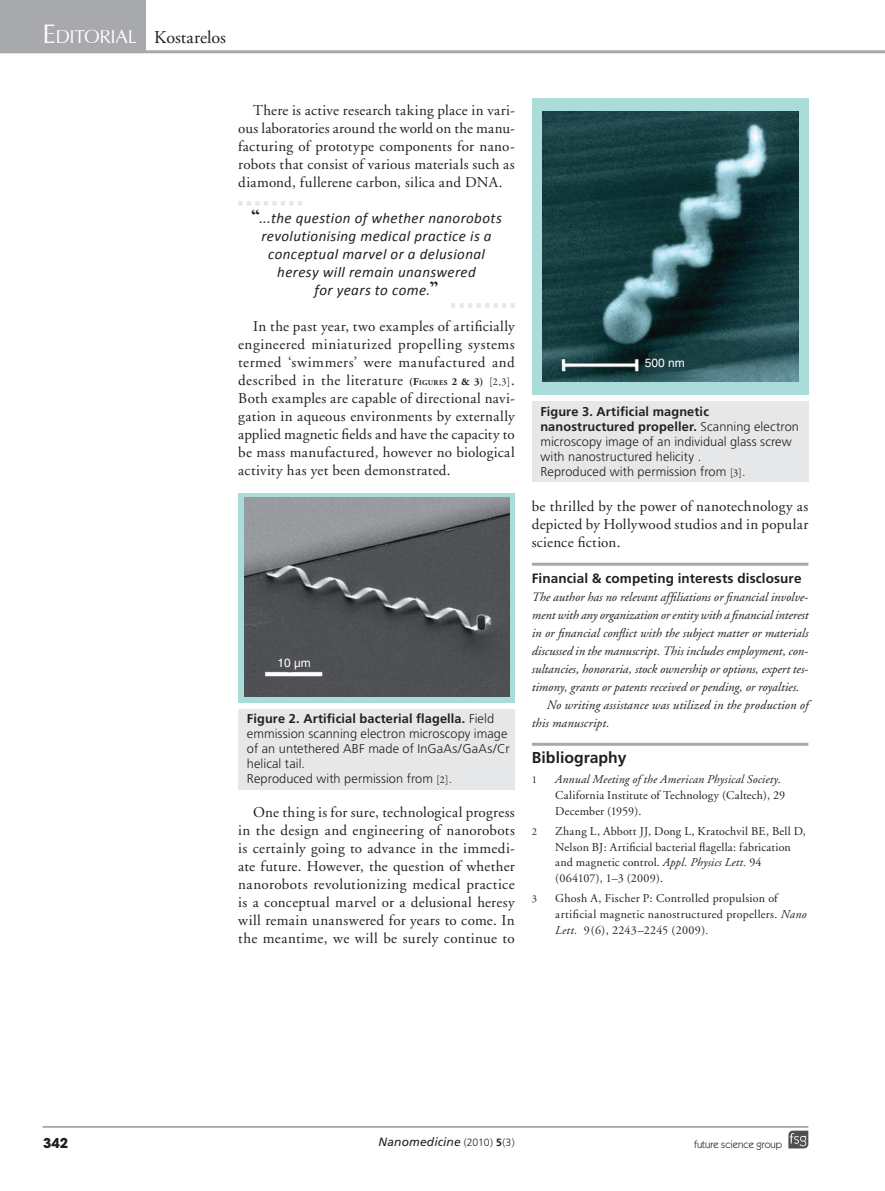
<style>
.page{position:relative;width:885px;height:1191px;background:#fff}
.page>*{position:absolute;margin:0;border:0;box-sizing:border-box;transform-origin:0 0}
.runningarticletype_L{font:29.4px "Iris UPC";letter-spacing:-.01em;color:#fff}
.runningauthor{font:18px "Adobe Garamond";color:#231f20}
.crosshead1{font:700 15.75px "Frutiger";color:#231f20}
.bodyindent{font:15px/18px "Adobe Garamond";letter-spacing:.02em;color:#231f20;text-align:justify}
.pulloutquote{font:italic 15px/18px "Calibri";letter-spacing:.025em;color:#231f20;text-align:center}
.ackhead{font:700 13.5px "Frutiger";letter-spacing:.01em;color:#231f20}
.t1{font:700 13.5px "Avant Garde";color:#231f20}
.figurecaption{font:300 12.75px/15px "Frutiger";letter-spacing:.005em;color:#231f20}
.ackbodyfirst{font:italic 12.75px/18px "Adobe Garamond";color:#231f20;text-align:justify}
.ackbodyindent{font:italic 12.75px/18px "Adobe Garamond";letter-spacing:.01em;color:#231f20}
.reference{font:12px/15.8px "Adobe Garamond";letter-spacing:.02em;color:#231f20}
.t2{font:italic 12px "Frutiger";letter-spacing:.01em;color:#231f20}
.t3{font:12px "Helvetica";color:#fff}
.t4{font:10.5px "Itc Kabel";color:#231f20}
.reference-2{font:10.5px "Adobe Garamond";color:#231f20}
.s1{font-size:42px}
.s2{font-family:"Californian FB";font-weight:700;font-style:normal;font-size:21px}
.s3{font-weight:700;font-size:10.5px}
.s4{font-weight:700;font-size:7.35px}
.s5{font-family:"Garamond Premr Pro";font-size:10.5px}
.s6{font-weight:700}
.s7{font-family:"Garamond Premr Pro";font-weight:400;font-size:10.5px}
.s8{font-style:italic}
.s9{font-weight:300;font-style:normal;font-size:10.5px}
.s10{font-weight:700;font-style:normal;font-size:10.5px}
</style>
<div class="page">
<svg style="left:788px;top:1130px;width:20px;height:18px"></svg>
<hr style="left:42px;top:1126px;width:766px;height:1px;background:#a8a9ad">
<hr style="left:0;top:50px;width:884px;height:3px;background:#a8a9ad">
<div style="left:0;top:0;width:146px;height:51px;background:#a8a9ad"></div>
<svg style="left:238px;top:201px;width:64px;height:5px"></svg>
<svg style="left:451px;top:303px;width:63px;height:5px"></svg>
<div style="left:238px;top:709px;width:276px;height:80px;background:#e6e7e9"></div>
<div style="left:531px;top:401px;width:277px;height:81px;background:#e6e7e9"></div>
<svg style="left:238px;top:493px;width:276px;height:209px;background:#9fcbc9"></svg>
<img style="left:245px;top:497px;width:264px;height:199px">
<div style="left:531px;top:98px;width:277px;height:296px;background:#aadcd9"></div>
<img style="left:542px;top:112px;width:256px;height:269px">
<hr style="left:531px;top:563px;width:277px;height:3px;background:#a8a9ad">
<hr style="left:531px;top:743px;width:277px;height:3px;background:#a8a9ad">
<p class="runningarticletype_L" style="left:43px;top:14px;width:96px"><span class="s1">E</span>ditorial</p>
<p class="runningauthor" style="left:154px;top:27px;width:73px">Kostarelos</p>
<p class="bodyindent" style="left:238px;top:101px;width:278px;text-indent:15px">There is active research taking place in vari&shy;ous laboratories around the world on the manu&shy;facturing of prototype components for nano&shy;robots that consist of various materials such as diamond, fullerene carbon, silica and DNA.</p>
<p class="pulloutquote" style="left:251px;top:208px;width:252px"><span class="s2">“</span>...the question of whether nanorobots revolutionising medical practice is a conceptual marvel or a delusional heresy will remain unanswered<br>for years to come.<span class="s2">”</span></p>
<p class="bodyindent" style="left:238px;top:317px;width:278px;text-indent:15px">In the past year, two examples of artificially engineered miniaturized propelling systems termed ‘swimmers’ were manufactured and described in the literature <span class="s3">(F</span><span class="s4">IGURES</span> <span class="s3">2 &amp; 3)</span> <span class="s5">[2,3]</span>.<br>Both examples are capable of directional navi&shy;gation in aqueous environments by externally applied magnetic fields and have the capacity to be mass manufactured, however no biological activity has yet been demonstrated.</p>
<p class="t3" style="left:277px;top:656px;width:35px">10 µm</p>
<p class="figurecaption" style="left:247px;top:711px;width:264px"><span class="s6">Figure 2. Artificial bacterial flagella.</span> Field emmission scanning electron microscopy image of an untethered ABF made of InGaAs/GaAs/Cr helical tail.<br>Reproduced with permission from <span class="s7">[2]</span>.</p>
<p class="bodyindent" style="left:238px;top:803px;width:278px;text-indent:15px">One thing is for sure, technological progress in the design and engineering of nanorobots is certainly going to advance in the immedi&shy;ate future. However, the question of whether nanorobots revolutionizing medical practice is a conceptual marvel or a delusional heresy will remain unanswered for years to come. In the meantime, we will be surely continue to</p>
<p class="t3" style="left:644px;top:356px;width:42px">500 nm</p>
<p class="figurecaption" style="left:540px;top:404px;width:260px"><span class="s6">Figure 3. Artificial magnetic nanostructured propeller.</span> Scanning electron microscopy image of an individual glass screw with nanostructured helicity .<br>Reproduced with permission from <span class="s7">[3]</span>.</p>
<p class="bodyindent" style="left:531px;top:497px;width:278px">be thrilled by the power of nanotechnology as depicted by Hollywood studios and in popular science fiction.</p>
<p class="ackhead" style="left:531px;top:570px;width:271px">Financial &amp; competing interests disclosure</p>
<p class="ackbodyfirst" style="left:531px;top:588px;width:278px">The author has no relevant affiliations or financial involve&shy;ment with any organization or entity with a financial interest in or financial conflict with the subject matter or materials discussed in the manuscript. This includes employment, con&shy;sultancies, honoraria, stock ownership or options, expert tes&shy;timony, grants or patents received or pending, or royalties.</p>
<p class="ackbodyindent" style="left:531px;top:696px;width:278px;text-indent:15px">No writing assistance was utilized in the production of this manuscript.</p>
<p class="crosshead1" style="left:531px;top:748px;width:96px">Bibliography</p>
<p class="reference-2" style="left:531px;top:774px;width:7px">1</p>
<p class="reference" style="left:555px;top:771px;width:231px"><span class="s8">Annual Meeting of the American Physical Society</span>.<br>California Institute of Technology (Caltech), 29<br>December (1959).</p>
<p class="reference-2" style="left:531px;top:826px;width:7px">2</p>
<p class="reference" style="left:555px;top:823px;width:252px">Zhang L, Abbott JJ, Dong L, Kratochvil BE, Bell D, Nelson BJ: Artificial bacterial flagella: fabrication and magnetic control. <span class="s8">Appl. Physics Lett.</span> 94 (064107), 1–3 (2009).</p>
<p class="reference-2" style="left:531px;top:893px;width:7px">3</p>
<p class="reference" style="left:555px;top:891px;width:253px">Ghosh A, Fischer P: Controlled propulsion of artificial magnetic nanostructured propellers. <span class="s8">Nano<br>Lett.</span> 9(6), 2243–2245 (2009)<span class="s8">.</span></p>
<p class="t1" style="left:43px;top:1134px;width:27px">342</p>
<p class="t2" style="left:378px;top:1135px;width:138px">Nanomedicine <span class="s9">(2010)</span> <span class="s10">5</span><span class="s9">(3)</span></p>
<p class="t4" style="left:694px;top:1138px;width:90px">future science group</p>
</div>
